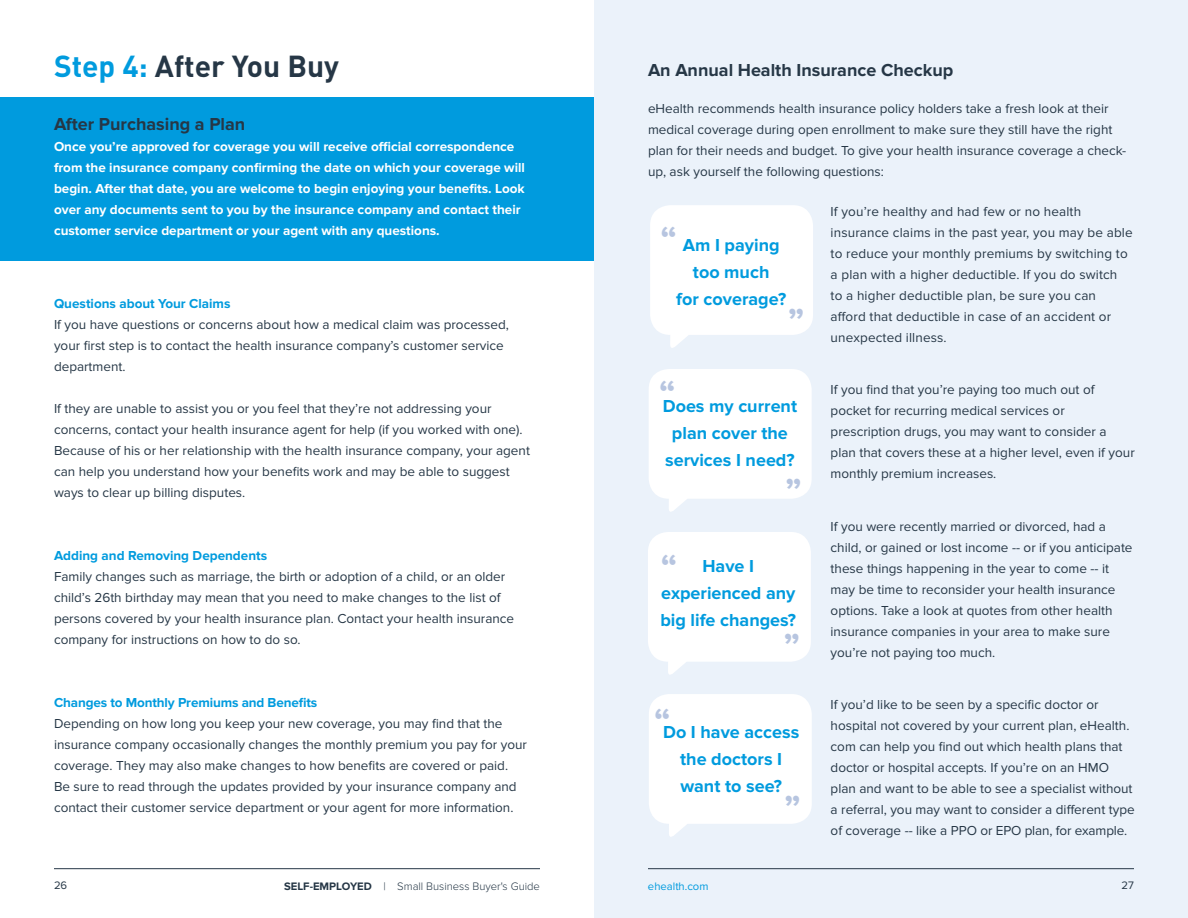
<style>
.page{position:relative;width:1188px;height:918px;background:#fff}
.page>*{position:absolute;margin:0;border:0;box-sizing:border-box;transform-origin:0 0}
.t1{font:700 36px "Proxima Nova";color:#b7c5e0}
.t2{font:700 30px "DINOT";color:#263746}
.t3{font:700 18px/27px "Proxima Nova";color:#009bde;text-align:center}
.t4{font:700 18px "Proxima Nova";color:#263746}
.t5{font:13.5px/21px "Proxima Nova";color:#263746}
.t6{font:700 13.5px/21px "Proxima Nova";color:#fff}
.t7{font:700 13.5px "Proxima Nova";color:#009bde}
.t8{font:300 11.25px "Proxima Nova";color:#263746}
.t9{font:11.25px "Proxima Nova";color:#009bde}
.t10{font:11.25px "Proxima Nova";color:#263746}
.s1{color:#009bde}
.s2{font-weight:700}
</style>
<div class="page">
<div style="left:594px;top:0;width:594px;height:918px;background:#ebf2fa"></div>
<svg style="left:670px;top:335px;width:18px;height:13px"></svg>
<div style="left:650px;top:205px;width:163px;height:130px;background:#fff;border-radius:20px"></div>
<svg style="left:668px;top:662px;width:18px;height:13px"></svg>
<div style="left:648px;top:532px;width:163px;height:130px;background:#fff;border-radius:20px"></div>
<svg style="left:669px;top:824px;width:18px;height:13px"></svg>
<div style="left:649px;top:694px;width:163px;height:130px;background:#fff;border-radius:20px"></div>
<svg style="left:669px;top:499px;width:17px;height:13px"></svg>
<div style="left:649px;top:369px;width:163px;height:130px;background:#fff;border-radius:20px"></div>
<hr style="left:648px;top:868px;width:486px;height:1px;background:#263746">
<div style="left:0;top:98px;width:594px;height:163px;background:#009bde"></div>
<hr style="left:54px;top:868px;width:486px;height:1px;background:#263746">
<h2 class="t2" style="left:54px;top:46px;width:287px"><span class="s1">Step 4:</span> After You Buy</h2>
<h3 class="t4" style="left:54px;top:113px;width:193px">After Purchasing a Plan</h3>
<p class="t6" style="left:54px;top:136px;width:472px">Once you’re approved for coverage you will receive official correspondence from the insurance company confirming the date on which your coverage will begin. After that date, you are welcome to begin enjoying your benefits. Look over any documents sent to you by the insurance company and contact their customer service department or your agent with any questions.</p>
<p class="t7" style="left:54px;top:296px;width:178px">Questions about Your Claims</p>
<p class="t5" style="left:54px;top:314px;width:456px">If you have questions or concerns about how a medical claim was processed, your first step is to contact the health insurance company’s customer service department.</p>
<p class="t5" style="left:54px;top:398px;width:477px">If they are unable to assist you or you feel that they’re not addressing your concerns, contact your health insurance agent for help (if you worked with one).<br>Because of his or her relationship with the health insurance company, your agent can help you understand how your benefits work and may be able to suggest ways to clear up billing disputes.</p>
<p class="t7" style="left:54px;top:548px;width:215px">Adding and Removing Dependents</p>
<p class="t5" style="left:54px;top:567px;width:462px">Family changes such as marriage, the birth or adoption of a child, or an older child’s 26th birthday may mean that you need to make changes to the list of persons covered by your health insurance plan. Contact your health insurance company for instructions on how to do so.</p>
<p class="t7" style="left:54px;top:695px;width:265px">Changes to Monthly Premiums and Benefits</p>
<p class="t5" style="left:54px;top:714px;width:474px">Depending on how long you keep your new coverage, you may find that the insurance company occasionally changes the monthly premium you pay for your coverage. They may also make changes to how benefits are covered or paid.<br>Be sure to read through the updates provided by your insurance company and contact their customer service department or your agent for more information.</p>
<p class="t10" style="left:54px;top:879px;width:15px">26</p>
<p class="t8" style="left:284px;top:880px;width:257px"><span class="s2">SELF-EMPLOYED</span> | Small Business Buyer's Guide</p>
<h3 class="t4" style="left:648px;top:59px;width:307px">An Annual Health Insurance Checkup</h3>
<p class="t5" style="left:648px;top:98px;width:480px">eHealth recommends health insurance policy holders take a fresh look at their medical coverage during open enrollment to make sure they still have the right plan for their needs and budget. To give your health insurance coverage a check&shy;up, ask yourself the following questions:</p>
<h1 class="t1" style="left:660px;top:218px;width:18px">“</h1>
<h3 class="t3" style="left:676px;top:232px;width:111px">Am I paying too much<br>for coverage?</h3>
<h1 class="t1" style="left:788px;top:300px;width:18px">”</h1>
<h1 class="t1" style="left:659px;top:372px;width:18px">“</h1>
<h3 class="t3" style="left:663px;top:393px;width:136px">Does my current plan cover the services I need?</h3>
<h1 class="t1" style="left:785px;top:470px;width:18px">”</h1>
<h1 class="t1" style="left:661px;top:546px;width:18px">“</h1>
<h3 class="t3" style="left:660px;top:553px;width:137px">Have I experienced any big life changes?</h3>
<h1 class="t1" style="left:654px;top:701px;width:18px">“</h1>
<h1 class="t1" style="left:783px;top:625px;width:18px">”</h1>
<h3 class="t3" style="left:663px;top:719px;width:138px">Do I have access the doctors I want to see?</h3>
<h1 class="t1" style="left:784px;top:787px;width:18px">”</h1>
<p class="t5" style="left:831px;top:201px;width:304px">If you’re healthy and had few or no health insurance claims in the past year, you may be able to reduce your monthly premiums by switching to a plan with a higher deductible. If you do switch<br>to a higher deductible plan, be sure you can afford that deductible in case of an accident or unexpected illness.</p>
<p class="t5" style="left:831px;top:380px;width:306px">If you find that you’re paying too much out of pocket for recurring medical services or prescription drugs, you may want to consider a plan that covers these at a higher level, even if your monthly premium increases.</p>
<p class="t5" style="left:831px;top:516px;width:303px">If you were recently married or divorced, had a child, or gained or lost income -- or if you anticipate these things happening in the year to come -- it may be time to reconsider your health insurance options. Take a look at quotes from other health insurance companies in your area to make sure you’re not paying too much.</p>
<p class="t5" style="left:831px;top:695px;width:306px">If you’d like to be seen by a specific doctor or hospital not covered by your current plan, eHealth. com can help you find out which health plans that doctor or hospital accepts. If you’re on an HMO plan and want to be able to see a specialist without a referral, you may want to consider a different type of coverage -- like a PPO or EPO plan, for example.</p>
<p class="t9" style="left:648px;top:880px;width:62px">ehealth.com</p>
<p class="t10" style="left:1122px;top:879px;width:14px">27</p>
</div>
